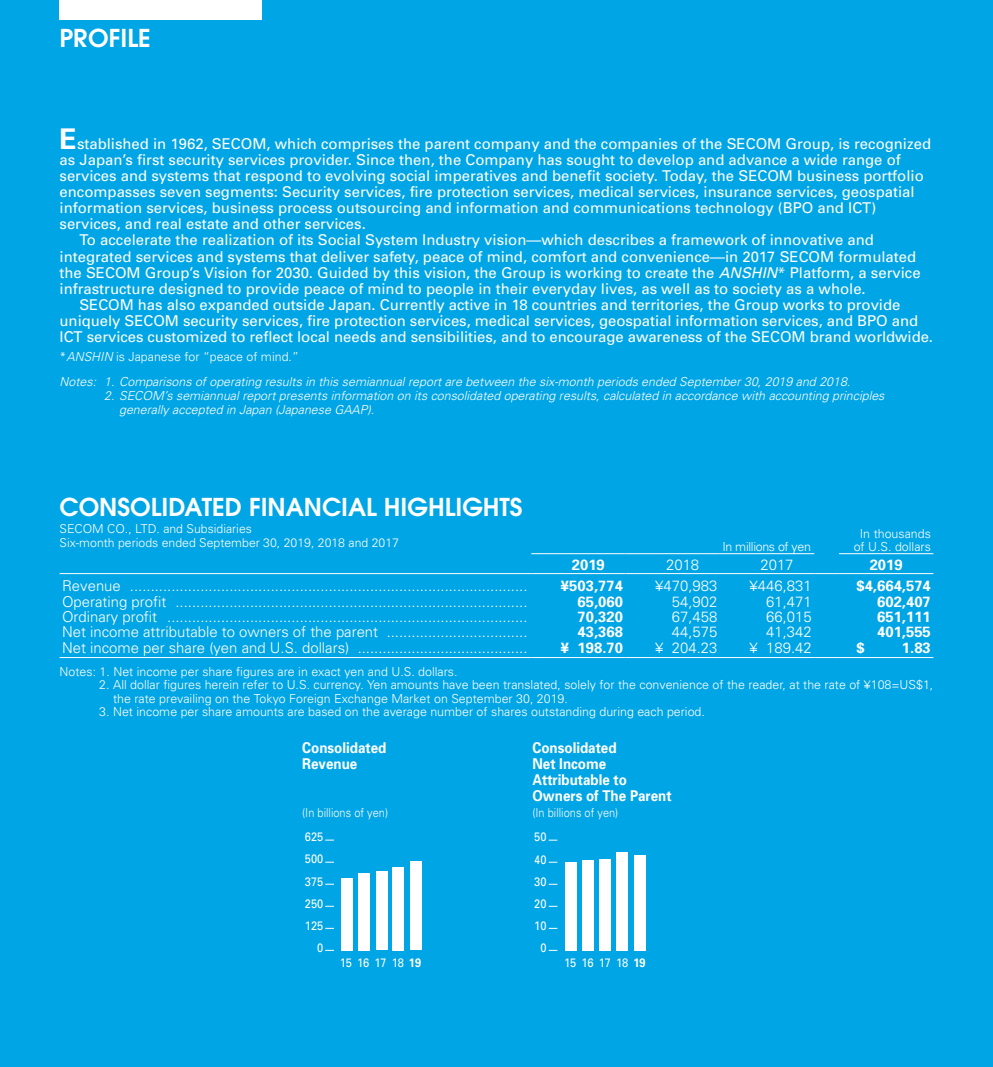
<style>
.page{position:relative;width:993px;height:1067px;background:#fff}
.page>*{position:absolute;margin:0;border:0;box-sizing:border-box;transform-origin:0 0}
.t1{font:600 24.5px "Avant Garde";color:#fff}
.t2{font:14.88px/16.1px "Univers";color:#fff}
.t3{font:300 14.88px "Univers";color:#fff}
.t4{font:700 14.88px "Univers";color:#fff}
.t5{font:700 14.88px/15.8px "Univers";color:#fff;scale:.9 1}
.t6{font:300 12.42px/13.7px "Univers";color:#fff}
.t7{font:italic 300 12.42px/13.7px "Univers";color:#fff}
.t8{font:300 12.42px "Univers";letter-spacing:-.025em;color:#fff}
.t9{font:300 12.25px "Univers";color:#fff}
.t10{font:12.25px "Univers";color:#fff;scale:.9 1}
.t11{font:300 12.25px "Univers";color:#fff;scale:.9 1}
.s1{font-weight:700;font-size:28.53px}
.s2{font-style:italic}
.s3{font-weight:700}
</style>
<div class="page">
<div style="left:0;top:0;width:992px;height:1067px;background:#00a5e5"></div>
<div style="left:60px;top:0;width:202px;height:20px;background:#fff"></div>
<hr style="left:531px;top:553px;width:94px;height:1px;background:#fff">
<hr style="left:625px;top:553px;width:94px;height:1px;background:#fff">
<hr style="left:719px;top:553px;width:95px;height:1px;background:#fff">
<hr style="left:838px;top:553px;width:95px;height:1px;background:#fff">
<hr style="left:60px;top:573px;width:471px;height:1px;background:#fff">
<hr style="left:531px;top:573px;width:94px;height:1px;background:#fff">
<hr style="left:625px;top:573px;width:94px;height:1px;background:#fff">
<hr style="left:719px;top:573px;width:95px;height:1px;background:#fff">
<svg style="left:814px;top:573px;width:24px;height:1px"></svg>
<hr style="left:838px;top:573px;width:95px;height:1px;background:#fff">
<hr style="left:60px;top:657px;width:471px;height:1px;background:#fff">
<hr style="left:531px;top:657px;width:94px;height:1px;background:#fff">
<hr style="left:625px;top:657px;width:94px;height:1px;background:#fff">
<hr style="left:719px;top:657px;width:95px;height:1px;background:#fff">
<svg style="left:814px;top:657px;width:24px;height:1px"></svg>
<hr style="left:838px;top:657px;width:95px;height:1px;background:#fff">
<div style="left:410px;top:861px;width:11px;height:89px;background:#fff"></div>
<div style="left:392px;top:867px;width:11px;height:83px;background:#fff"></div>
<div style="left:375px;top:871px;width:12px;height:79px;background:#fff"></div>
<div style="left:358px;top:872px;width:12px;height:78px;background:#fff"></div>
<div style="left:341px;top:878px;width:12px;height:72px;background:#fff"></div>
<div style="left:634px;top:854px;width:11px;height:96px;background:#fff"></div>
<div style="left:616px;top:852px;width:12px;height:98px;background:#fff"></div>
<div style="left:599px;top:859px;width:11px;height:91px;background:#fff"></div>
<div style="left:582px;top:860px;width:11px;height:90px;background:#fff"></div>
<div style="left:565px;top:862px;width:11px;height:88px;background:#fff"></div>
<p class="t1" style="left:60px;top:22px;width:93px">PROFILE</p>
<p class="t2" style="left:60px;top:135px;width:872px"><span class="s1">E</span>stablished in 1962, SECOM, which comprises the parent company and the companies of the SECOM Group, is recognized as Japan’s first security services provider. Since then, the Company has sought to develop and advance a wide range of services and systems that respond to evolving social imperatives and benefit society. Today, the SECOM business portfolio encompasses seven segments: Security services, fire protection services, medical services, insurance services, geospatial information services, business process outsourcing and information and communications technology (BPO and ICT) services, and real estate and other services.</p>
<p class="t2" style="left:60px;top:232px;width:862px;text-indent:20px">To accelerate the realization of its Social System Industry vision—which describes a framework of innovative and integrated services and systems that deliver safety, peace of mind, comfort and convenience—in 2017 SECOM formulated the SECOM Group’s Vision for 2030. Guided by this vision, the Group is working to create the <span class="s2">ANSHIN</span>* Platform, a service infrastructure designed to provide peace of mind to people in their everyday lives, as well as to society as a whole.</p>
<p class="t2" style="left:60px;top:296px;width:874px;text-indent:20px">SECOM has also expanded outside Japan. Currently active in 18 countries and territories, the Group works to provide uniquely SECOM security services, fire protection services, medical services, geospatial information services, and BPO and<br>ICT services customized to reflect local needs and sensibilities, and to encourage awareness of the SECOM brand worldwide.</p>
<p class="t6" style="left:60px;top:349px;width:241px">*<span class="s2">ANSHIN</span> is Japanese for “peace of mind.”</p>
<p class="t7" style="left:60px;top:375px;width:792px">Notes: 1. Comparisons of operating results in this semiannual report are between the six-month periods ended September 30, 2019 and 2018.</p>
<p class="t7" style="left:119px;top:388px;width:766px;text-indent:-15px">2. SECOM’s semiannual report presents information on its consolidated operating results, calculated in accordance with accounting principles generally accepted in Japan (Japanese GAAP).</p>
<p class="t1" style="left:60px;top:491px;width:464px">CONSOLIDATED FINANCIAL HIGHLIGHTS</p>
<p class="t9" style="left:60px;top:522px;width:194px">SECOM CO., LTD. and Subsidiaries</p>
<p class="t9" style="left:60px;top:536px;width:341px">Six-month periods ended September 30, 2019, 2018 and 2017</p>
<p class="t8" style="left:722px;top:539px;width:90px">In millions of yen</p>
<p class="t6" style="left:859px;top:526px;width:72px">In thousands</p>
<p class="t6" style="left:853px;top:539px;width:79px">of U.S. dollars</p>
<p class="t4" style="left:571px;top:555px;width:35px">2019</p>
<p class="t3" style="left:666px;top:556px;width:35px">2018</p>
<p class="t3" style="left:760px;top:556px;width:35px">2017</p>
<p class="t4" style="left:869px;top:555px;width:35px">2019</p>
<p class="t3" style="left:62px;top:577px;width:467px">Revenue ................................................................................................</p>
<p class="t4" style="left:561px;top:576px;width:64px">¥503,774</p>
<p class="t3" style="left:655px;top:577px;width:64px">¥470,983</p>
<p class="t3" style="left:749px;top:577px;width:64px">¥446,831</p>
<p class="t4" style="left:856px;top:576px;width:76px">$4,664,574</p>
<p class="t3" style="left:62px;top:592px;width:467px">Operating profit .....................................................................................</p>
<p class="t4" style="left:577px;top:592px;width:47px">65,060</p>
<p class="t3" style="left:671px;top:592px;width:47px">54,902</p>
<p class="t3" style="left:766px;top:592px;width:47px">61,471</p>
<p class="t4" style="left:876px;top:592px;width:55px">602,407</p>
<p class="t3" style="left:62px;top:607px;width:467px">Ordinary profit .......................................................................................</p>
<p class="t4" style="left:577px;top:607px;width:47px">70,320</p>
<p class="t3" style="left:671px;top:607px;width:47px">67,458</p>
<p class="t3" style="left:766px;top:607px;width:47px">66,015</p>
<p class="t4" style="left:876px;top:607px;width:55px">651,111</p>
<p class="t3" style="left:62px;top:623px;width:467px">Net income attributable to owners of the parent ..................................</p>
<p class="t4" style="left:577px;top:622px;width:47px">43,368</p>
<p class="t3" style="left:671px;top:623px;width:47px">44,575</p>
<p class="t3" style="left:766px;top:623px;width:47px">41,342</p>
<p class="t4" style="left:876px;top:622px;width:55px">401,555</p>
<p class="t3" style="left:62px;top:638px;width:467px">Net income per share (yen and U.S. dollars) .........................................</p>
<p class="t4" style="left:561px;top:637px;width:64px">¥ 198.70</p>
<p class="t3" style="left:655px;top:638px;width:64px">¥ 204.23</p>
<p class="t3" style="left:749px;top:638px;width:64px">¥ 189.42</p>
<p class="t4" style="left:856px;top:637px;width:10px">$</p>
<p class="t4" style="left:901px;top:637px;width:30px">1.83</p>
<p class="t6" style="left:60px;top:664px;width:399px">Notes: 1. Net income per share figures are in exact yen and U.S. dollars.</p>
<p class="t6" style="left:113px;top:677px;width:821px;text-indent:-14px">2. All dollar figures herein refer to U.S. currency. Yen amounts have been translated, solely for the convenience of the reader, at the rate of ¥108=US$1, the rate prevailing on the Tokyo Foreign Exchange Market on September 30, 2019.</p>
<p class="t6" style="left:99px;top:705px;width:607px">3. Net income per share amounts are based on the average number of shares outstanding during each period.</p>
<p class="t5" style="left:302px;top:739px;width:95px">Consolidated<br>Revenue</p>
<p class="t11" style="left:302px;top:805px;width:97px">(In billions of yen)</p>
<p class="t5" style="left:532px;top:739px;width:156px">Consolidated<br>Net Income<br>Attributable to<br>Owners of The Parent</p>
<p class="t11" style="left:532px;top:805px;width:97px">(In billions of yen)</p>
<p class="t10" style="left:305px;top:829px;width:22px">625</p>
<p class="t10" style="left:534px;top:829px;width:15px">50</p>
<p class="t10" style="left:305px;top:851px;width:22px">500</p>
<p class="t10" style="left:534px;top:851px;width:15px">40</p>
<p class="t10" style="left:305px;top:873px;width:22px">375</p>
<p class="t10" style="left:534px;top:873px;width:15px">30</p>
<p class="t10" style="left:305px;top:895px;width:22px">250</p>
<p class="t10" style="left:534px;top:895px;width:15px">20</p>
<p class="t10" style="left:305px;top:917px;width:22px">125</p>
<p class="t10" style="left:534px;top:917px;width:15px">10</p>
<p class="t10" style="left:317px;top:939px;width:8px">0</p>
<p class="t10" style="left:540px;top:939px;width:8px">0</p>
<p class="t10" style="left:339px;top:955px;width:92px">15 16 17 18 <span class="s3">19</span></p>
<p class="t10" style="left:564px;top:955px;width:92px">15 16 17 18 <span class="s3">19</span></p>
</div>
